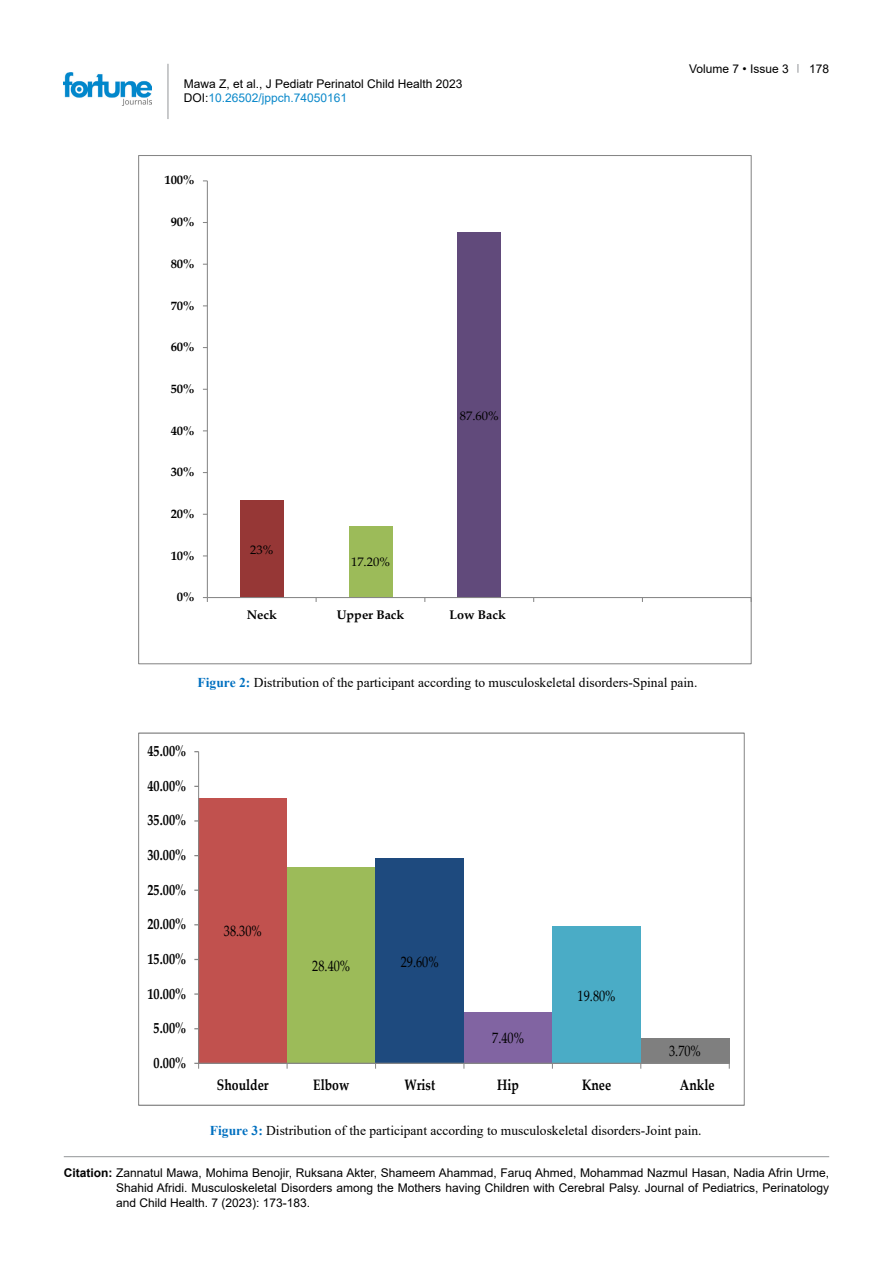
<style>
.page{position:relative;width:893px;height:1263px;background:#fff}
.page>*{position:absolute;margin:0;border:0;box-sizing:border-box;transform-origin:0 0}
.t1{font:700 15.15px "Palatino Linotype";color:#000;scale:.81 1}
.t2{font:15.15px "Palatino Linotype";color:#000;scale:.81 1}
.t3{font:13.5px "Times New Roman";color:#000}
.t4{font:700 12.45px "Palatino Linotype";color:#000}
.t5{font:12.45px "Palatino Linotype";color:#000}
.t6{font:12px/15px "Arial";color:#000}
.s1{color:#0a88ca}
.s2{font-weight:700;color:#0070c0}
.s3{font-weight:700}
</style>
<div class="page">
<hr style="left:168px;top:64px;width:1px;height:55px;background:#939598">
<img style="left:64px;top:72px;width:88px;height:33px">
<hr style="left:64px;top:1156px;width:765px;height:1px;background:#939598">
<div style="left:240px;top:500px;width:43px;height:98px;background:#963736"></div>
<div style="left:458px;top:233px;width:43px;height:365px;background:#614a7b"></div>
<div style="left:349px;top:526px;width:43px;height:72px;background:#9cbb59"></div>
<hr style="left:207px;top:181px;width:1px;height:416px;background:#868686">
<hr style="left:207px;top:597px;width:544px;height:1px;background:#868686">
<svg style="left:203px;top:597px;width:5px;height:5px"></svg>
<div style="left:287px;top:867px;width:88px;height:196px;background:#9cbb59"></div>
<div style="left:375px;top:858px;width:89px;height:205px;background:#1e4a7e"></div>
<div style="left:464px;top:1012px;width:88px;height:51px;background:#8164a2"></div>
<div style="left:552px;top:926px;width:89px;height:137px;background:#4aacc6"></div>
<div style="left:641px;top:1038px;width:88px;height:25px;background:#7f7f7f"></div>
<div style="left:199px;top:798px;width:88px;height:265px;background:#c1514e"></div>
<hr style="left:198px;top:752px;width:1px;height:311px;background:#868686">
<hr style="left:199px;top:1063px;width:530px;height:1px;background:#868686">
<p class="t6" style="left:184px;top:76px;width:280px;line-height:14.4px">Mawa Z, et al., J Pediatr Perinatol Child Health 2023<br>DOI:<span class="s1">10.26502/jppch.74050161</span></p>
<p class="t4" style="left:164px;top:171px;width:32px">100%</p>
<p class="t4" style="left:171px;top:213px;width:25px">90%</p>
<p class="t4" style="left:171px;top:255px;width:25px">80%</p>
<p class="t4" style="left:171px;top:296px;width:25px">70%</p>
<p class="t4" style="left:171px;top:338px;width:25px">60%</p>
<p class="t4" style="left:171px;top:380px;width:25px">50%</p>
<p class="t4" style="left:171px;top:421px;width:25px">40%</p>
<p class="t4" style="left:171px;top:463px;width:25px">30%</p>
<p class="t4" style="left:171px;top:505px;width:25px">20%</p>
<p class="t4" style="left:171px;top:546px;width:25px">10%</p>
<p class="t4" style="left:177px;top:588px;width:19px">0%</p>
<p class="t5" style="left:250px;top:540px;width:25px">23%</p>
<p class="t5" style="left:351px;top:553px;width:40px">17.20%</p>
<p class="t5" style="left:460px;top:407px;width:40px">87.60%</p>
<p class="t4" style="left:247px;top:606px;width:32px">Neck</p>
<p class="t4" style="left:337px;top:606px;width:69px">Upper Back</p>
<p class="t4" style="left:450px;top:606px;width:58px">Low Back</p>
<p class="t6" style="left:689px;top:61px;width:101px">Volume 7 • Issue 3</p>
<p class="t6" style="left:809px;top:61px;width:22px">178</p>
<p class="t3" style="left:198px;top:673px;width:501px"><span class="s2">Figure 2:</span> Distribution of the participant according to musculoskeletal disorders-Spinal pain.</p>
<p class="t1" style="left:148px;top:740px;width:49px">45.00%</p>
<p class="t1" style="left:148px;top:775px;width:49px">40.00%</p>
<p class="t1" style="left:148px;top:809px;width:49px">35.00%</p>
<p class="t1" style="left:148px;top:844px;width:49px">30.00%</p>
<p class="t1" style="left:148px;top:879px;width:49px">25.00%</p>
<p class="t1" style="left:148px;top:913px;width:49px">20.00%</p>
<p class="t1" style="left:148px;top:948px;width:49px">15.00%</p>
<p class="t1" style="left:148px;top:982px;width:49px">10.00%</p>
<p class="t1" style="left:154px;top:1017px;width:42px">5.00%</p>
<p class="t1" style="left:154px;top:1052px;width:42px">0.00%</p>
<p class="t2" style="left:224px;top:920px;width:48px">38.30%</p>
<p class="t2" style="left:312px;top:955px;width:48px">28.40%</p>
<p class="t2" style="left:401px;top:951px;width:48px">29.60%</p>
<p class="t2" style="left:492px;top:1027px;width:41px">7.40%</p>
<p class="t2" style="left:578px;top:984px;width:48px">19.80%</p>
<p class="t2" style="left:669px;top:1040px;width:41px">3.70%</p>
<p class="t1" style="left:217px;top:1074px;width:65px">Shoulder</p>
<p class="t1" style="left:313px;top:1074px;width:46px">Elbow</p>
<p class="t1" style="left:404px;top:1074px;width:39px">Wrist</p>
<p class="t1" style="left:497px;top:1074px;width:28px">Hip</p>
<p class="t1" style="left:582px;top:1074px;width:38px">Knee</p>
<p class="t1" style="left:680px;top:1074px;width:44px">Ankle</p>
<p class="t3" style="left:210px;top:1121px;width:493px"><span class="s2">Figure 3:</span> Distribution of the participant according to musculoskeletal disorders-Joint pain.</p>
<p class="t6" style="left:116px;top:1165px;width:715px;text-align:justify;text-indent:-52px"><span class="s3">Citation:</span> Zannatul Mawa, Mohima Benojir, Ruksana Akter, Shameem Ahammad, Faruq Ahmed, Mohammad Nazmul Hasan, Nadia Afrin Urme, Shahid Afridi. Musculoskeletal Disorders among the Mothers having Children with Cerebral Palsy. Journal of Pediatrics, Perinatology and Child Health. 7 (2023): 173-183.</p>
</div>
